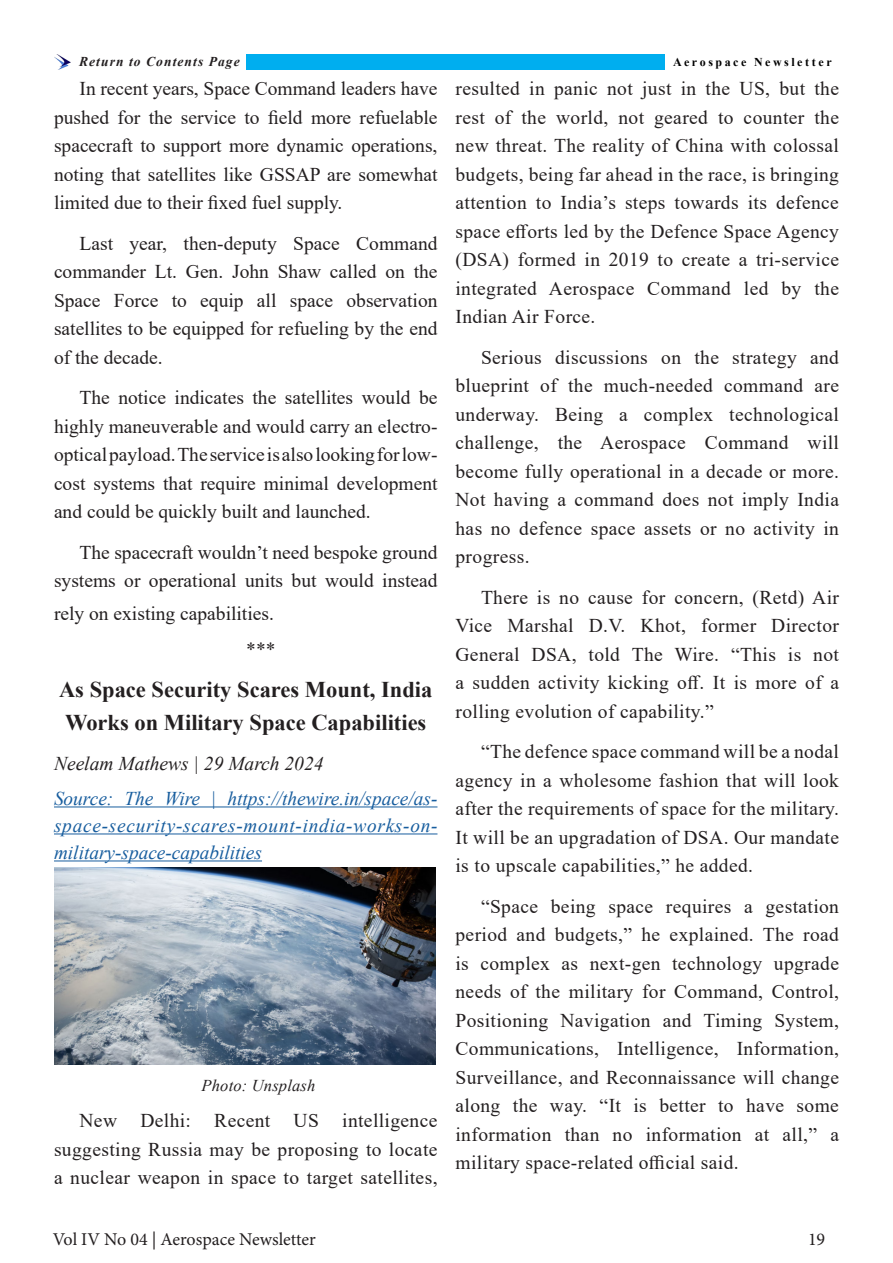
<style>
.page{position:relative;width:893px;height:1263px;background:#fff}
.page>*{position:absolute;margin:0;border:0;box-sizing:border-box;transform-origin:0 0}
.t1{font:700 22.5px/33px "Times New Roman";color:#231f20}
.t2{font:19.5px/28.5px "Times New Roman";letter-spacing:.02em;color:#231f20;text-align:justify}
.t3{font:italic 19.5px/27px "Times New Roman";color:#175d9e;text-align:justify}
.t4{font:19.5px/28.5px "Times New Roman";color:#231f20;text-align:right}
.t5{font:italic 19.5px "Times New Roman";color:#231f20}
.t6{font:18px "Minion Pro";color:#231f20}
.t7{font:italic 16.5px "Times New Roman";letter-spacing:.01em;color:#231f20}
.t8{font:italic 700 13.5px "Times New Roman";letter-spacing:.08em;color:#231f20}
.t9{font:700 12px "Times New Roman";letter-spacing:.21em;color:#000}
</style>
<div class="page">
<img style="left:54px;top:54px;width:17px;height:16px">
<div style="left:246px;top:54px;width:420px;height:16px;background:#00aeef"></div>
<hr style="left:54px;top:806px;width:383px;height:1px;background:#175d9e">
<hr style="left:54px;top:833px;width:383px;height:1px;background:#175d9e">
<hr style="left:54px;top:860px;width:208px;height:1px;background:#175d9e">
<img style="left:54px;top:867px;width:381px;height:198px">
<p class="t8" style="left:79px;top:52px;width:162px">Return to Contents Page</p>
<p class="t9" style="left:673px;top:53px;width:160px">Aerospace Newsletter</p>
<p class="t2" style="left:54px;top:74px;width:385px;text-indent:26px">In recent years, Space Command leaders have pushed for the service to field more refuelable spacecraft to support more dynamic operations, noting that satellites like GSSAP are somewhat limited due to their fixed fuel supply.</p>
<p class="t2" style="left:54px;top:228px;width:385px;text-indent:26px">Last year, then-deputy Space Command commander Lt. Gen. John Shaw called on the Space Force to equip all space observation satellites to be equipped for refueling by the end of the decade.</p>
<p class="t2" style="left:54px;top:383px;width:385px;text-indent:26px">The notice indicates the satellites would be highly maneuverable and would carry an electro&shy;optical payload. The service is also looking for low&shy;cost systems that require minimal development and could be quickly built and launched.</p>
<p class="t4" style="left:54px;top:537px;width:385px">The spacecraft wouldn’t need bespoke ground systems or operational units but would instead</p>
<p class="t4" style="left:54px;top:599px;width:221px">rely on existing capabilities.</p>
<p class="t2" style="left:246px;top:635px;width:31px">***</p>
<p class="t1" style="left:59px;top:672px;width:375px">As Space Security Scares Mount, India<br>Works on Military Space Capabilities</p>
<p class="t5" style="left:54px;top:750px;width:271px">Neelam Mathews | 29 March 2024</p>
<p class="t3" style="left:54px;top:784px;width:385px">Source: The Wire | https://thewire.in/space/as&shy;space-security-scares-mount-india-works-on&shy;military-space-capabilities</p>
<p class="t2" style="left:455px;top:74px;width:385px">resulted in panic not just in the US, but the rest of the world, not geared to counter the new threat. The reality of China with colossal budgets, being far ahead in the race, is bringing attention to India’s steps towards its defence space efforts led by the Defence Space Agency (DSA) formed in 2019 to create a tri-service integrated Aerospace Command led by the Indian Air Force.</p>
<p class="t2" style="left:455px;top:342px;width:385px;text-indent:26px">Serious discussions on the strategy and blueprint of the much-needed command are underway. Being a complex technological challenge, the Aerospace Command will become fully operational in a decade or more.<br>Not having a command does not imply India has no defence space assets or no activity in progress.</p>
<p class="t2" style="left:455px;top:582px;width:385px;text-indent:26px">There is no cause for concern, (Retd) Air Vice Marshal D.V. Khot, former Director General DSA, told The Wire. “This is not a sudden activity kicking off. It is more of a rolling evolution of capability.”</p>
<p class="t2" style="left:455px;top:737px;width:385px;text-indent:26px">“The defence space command will be a nodal agency in a wholesome fashion that will look after the requirements of space for the military.<br>It will be an upgradation of DSA. Our mandate is to upscale capabilities,” he added.</p>
<p class="t2" style="left:455px;top:891px;width:385px;text-indent:26px">“Space being space requires a gestation period and budgets,” he explained. The road is complex as next-gen technology upgrade needs of the military for Command, Control, Positioning Navigation and Timing System, Communications, Intelligence, Information, Surveillance, and Reconnaissance will change along the way. “It is better to have some information than no information at all,” a military space-related official said.</p>
<p class="t7" style="left:202px;top:1074px;width:115px">Photo: Unsplash</p>
<p class="t2" style="left:54px;top:1106px;width:385px;text-indent:26px">New Delhi: Recent US intelligence suggesting Russia may be proposing to locate a nuclear weapon in space to target satellites,</p>
<p class="t6" style="left:53px;top:1227px;width:265px">Vol IV No 04 | Aerospace Newsletter</p>
<p class="t6" style="left:808px;top:1227px;width:19px">19</p>
</div>
